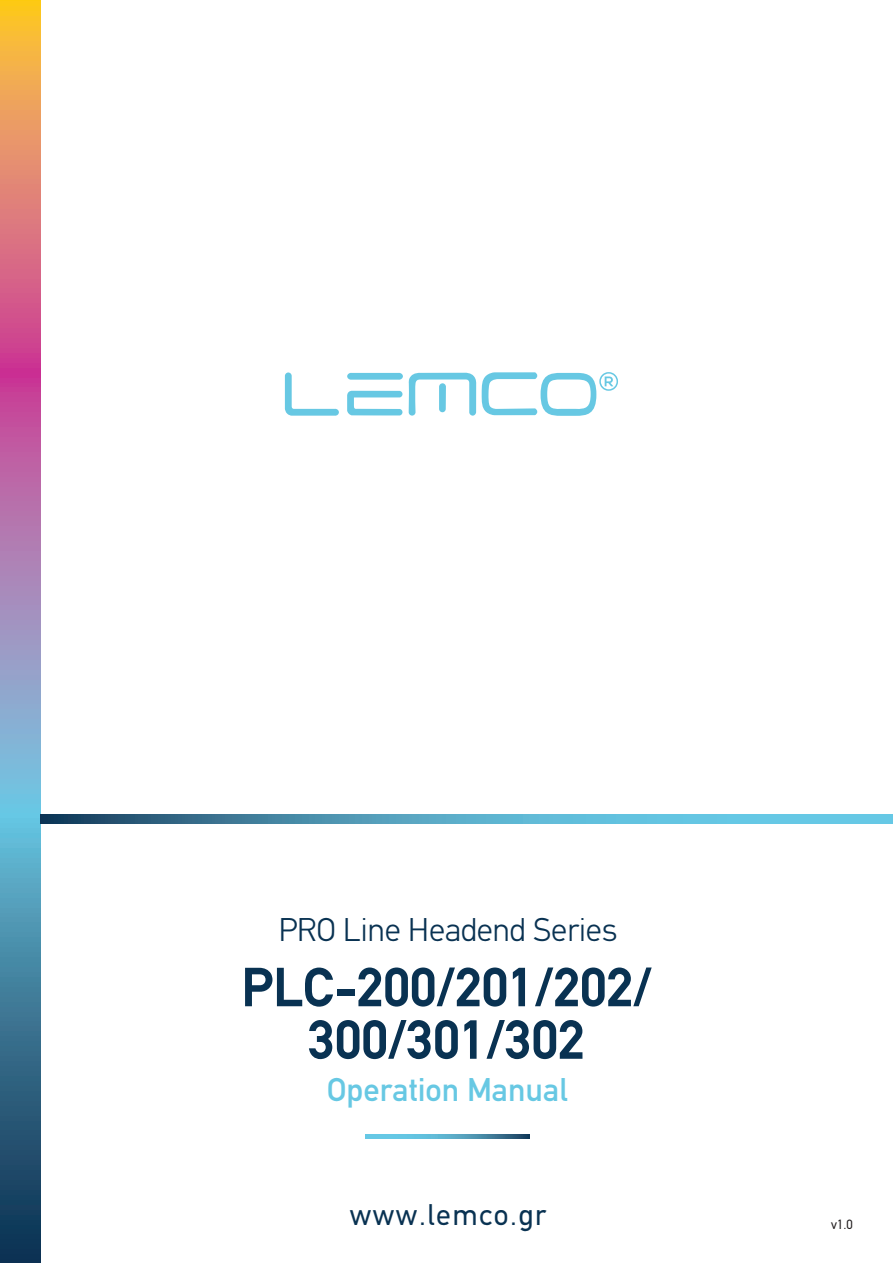
<style>
.page{position:relative;width:893px;height:1263px;background:#fff}
.page>*{position:absolute;margin:0;border:0;box-sizing:border-box;transform-origin:0 0}
.t1{font:700 55.5px/52.5px "PF Din Text";color:#093252;text-align:center}
.t2{font:300 33px "PF Din Text";color:#093252}
.t3{font:500 33px "PF Din Text";color:#67c8e3}
.t4{font:30px "PF Din Text";letter-spacing:.05em;color:#093252}
.t5{font:13.5px "PF Din Text";color:#231f20}
</style>
<div class="page">
<svg style="left:0;top:1px;width:40px;height:1261px"></svg>
<svg style="left:40px;top:814px;width:853px;height:10px"></svg>
<svg style="left:365px;top:1134px;width:165px;height:4px"></svg>
<svg style="left:347px;top:373px;width:129px;height:43px"></svg>
<svg style="left:285px;top:372px;width:54px;height:44px"></svg>
<svg style="left:482px;top:372px;width:136px;height:44px"></svg>
<p class="t2" style="left:279px;top:910px;width:340px">PRO Line Headend Series</p>
<p class="t1" style="left:241px;top:961px;width:412px">PLC-200/201/202/<br>300/301/302</p>
<p class="t3" style="left:327px;top:1070px;width:242px">Operation Manual</p>
<p class="t4" style="left:350px;top:1197px;width:198px">www.lemco.gr</p>
<p class="t5" style="left:831px;top:1217px;width:23px">v1.0</p>
</div>
